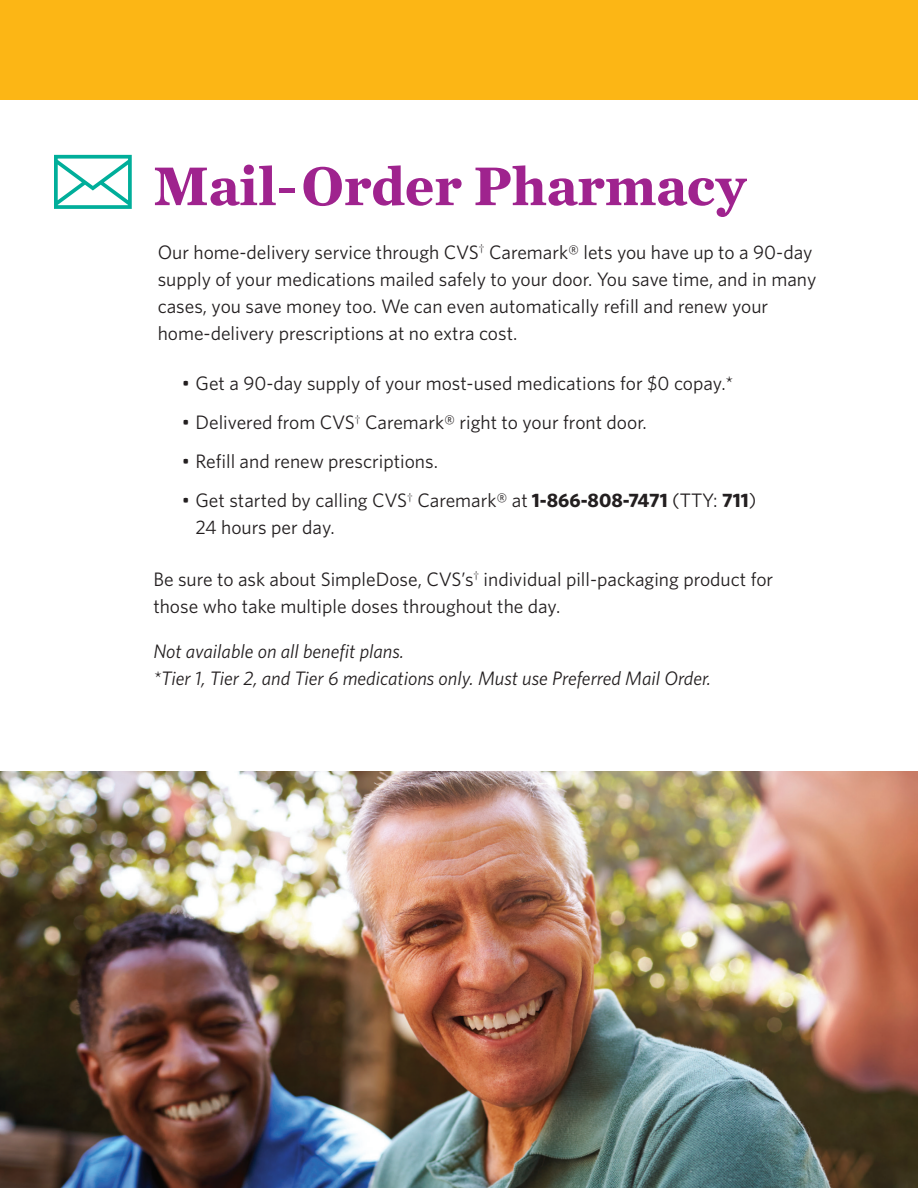
<style>
.page{position:relative;width:918px;height:1188px;background:#fff}
.page>*{position:absolute;margin:0;border:0;box-sizing:border-box;transform-origin:0 0}
.t1{font:700 57px "Chronicle Text G1";color:#9f238e}
.t2{font:19.5px/27px "Whitney";color:#231f20}
.t3{font:italic 19.5px "Whitney";color:#231f20}
.s1{font-weight:700}
</style>
<div class="page">
<svg style="left:54px;top:155px;width:78px;height:54px"></svg>
<img style="left:0;top:772px;width:918px;height:416px">
<div style="left:0;top:0;width:918px;height:100px;background:#fcb615"></div>
<h2 class="t1" style="left:153px;top:140px;width:595px">Mail-Order Pharmacy</h2>
<p class="t2" style="left:158px;top:238px;width:660px">Our home-delivery service through CVS<sup>†</sup> Caremark® lets you have up to a 90-day supply of your medications mailed safely to your door. You save time, and in many cases, you save money too. We can even automatically refill and renew your home-delivery prescriptions at no extra cost.</p>
<p class="t2" style="left:182px;top:370px;width:553px">• Get a 90-day supply of your most-used medications for $0 copay.*</p>
<p class="t2" style="left:182px;top:409px;width:466px">• Delivered from CVS<sup>†</sup> Caremark® right to your front door.</p>
<p class="t2" style="left:182px;top:448px;width:258px">• Refill and renew prescriptions.</p>
<p class="t2" style="left:195px;top:487px;width:562px;text-indent:-14px">• Get started by calling CVS<sup>†</sup> Caremark® at <span class="s1">1-866-808-7471</span> (TTY: <span class="s1">711</span>)<br>24 hours per day.</p>
<p class="t2" style="left:153px;top:565px;width:621px">Be sure to ask about SimpleDose, CVS’s<sup>†</sup> individual pill-packaging product for those who take multiple doses throughout the day.</p>
<p class="t3" style="left:153px;top:639px;width:252px">Not available on all benefit plans.</p>
<p class="t3" style="left:153px;top:666px;width:559px">*Tier 1, Tier 2, and Tier 6 medications only. Must use Preferred Mail Order.</p>
</div>
